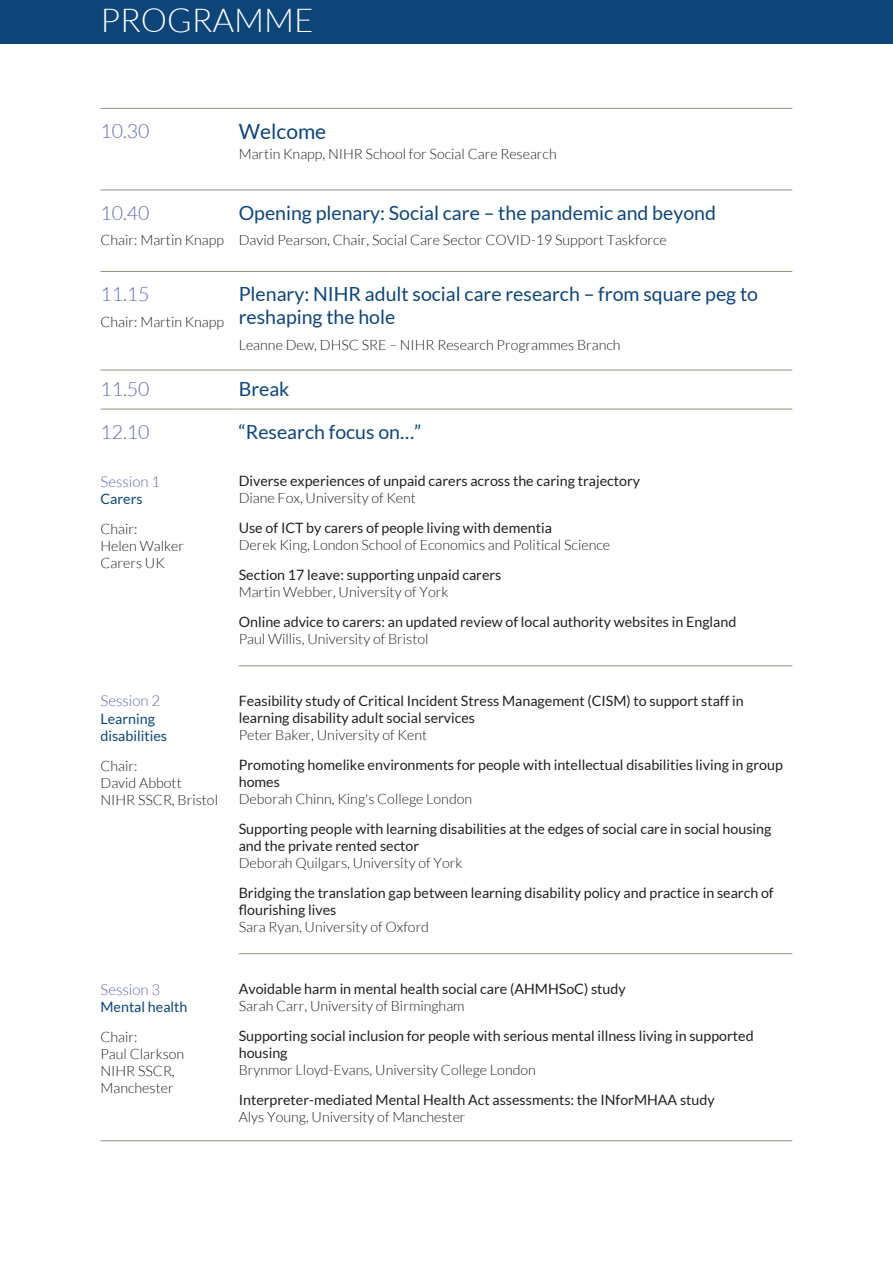
<style>
.page{position:relative;width:893px;height:1263px;background:#fff}
.page>*{position:absolute;margin:0;border:0;box-sizing:border-box;transform-origin:0 0}
.t1{font:300 33px "Lato";color:#fff}
.t2{font:21px "Lato";color:#0e4578}
.t3{font:19.5px/23.4px "Lato";color:#0e4578}
.t4{font:300 19.5px "Lato";color:#616ab1}
.t5{font:300 15px "Lato";color:#616ab1}
.t6{font:14.25px/17.1px "Lato";color:#231f20}
.t7{font:300 14.25px/17.1px "Lato";color:#231f20}
.t8{font:14.25px/17.1px "Lato";color:#0e4578}
</style>
<div class="page">
<hr style="left:239px;top:665px;width:553px;height:1px;background:#959384">
<hr style="left:239px;top:953px;width:553px;height:1px;background:#959384">
<hr style="left:100px;top:108px;width:692px;height:1px;background:#959384">
<hr style="left:100px;top:190px;width:692px;height:1px;background:#959384">
<hr style="left:100px;top:271px;width:692px;height:1px;background:#959384">
<hr style="left:100px;top:370px;width:692px;height:1px;background:#959384">
<hr style="left:100px;top:409px;width:139px;height:1px;background:#959384">
<hr style="left:239px;top:409px;width:553px;height:1px;background:#959384">
<hr style="left:100px;top:1140px;width:692px;height:1px;background:#959384">
<div style="left:0;top:0;width:893px;height:44px;background:#0e4578"></div>
<h1 class="t1" style="left:100px;top:-1px;width:215px">PROGRAMME</h1>
<h3 class="t4" style="left:100px;top:119px;width:51px">10.30</h3>
<h2 class="t2" style="left:239px;top:118px;width:89px">Welcome</h2>
<p class="t7" style="left:239px;top:145px;width:320px">Martin Knapp, NIHR School for Social Care Research</p>
<h3 class="t4" style="left:100px;top:200px;width:51px">10.40</h3>
<p class="t7" style="left:100px;top:231px;width:125px">Chair: Martin Knapp</p>
<h3 class="t4" style="left:100px;top:282px;width:51px">11.15</h3>
<p class="t7" style="left:100px;top:312px;width:125px">Chair: Martin Knapp</p>
<h3 class="t3" style="left:239px;top:200px;width:479px">Opening plenary: Social care – the pandemic and beyond</h3>
<p class="t7" style="left:239px;top:231px;width:430px">David Pearson, Chair, Social Care Sector COVID-19 Support Taskforce</p>
<h3 class="t3" style="left:239px;top:282px;width:521px">Plenary: NIHR adult social care research – from square peg to reshaping the hole</h3>
<p class="t7" style="left:239px;top:336px;width:383px">Leanne Dew, DHSC SRE – NIHR Research Programmes Branch</p>
<h3 class="t4" style="left:100px;top:376px;width:51px">11.50</h3>
<h3 class="t3" style="left:239px;top:376px;width:52px">Break</h3>
<h3 class="t4" style="left:100px;top:419px;width:51px">12.10</h3>
<h3 class="t3" style="left:239px;top:419px;width:184px">“Research focus on…”</h3>
<p class="t5" style="left:100px;top:472px;width:61px">Session 1</p>
<p class="t8" style="left:100px;top:490px;width:44px">Carers</p>
<p class="t7" style="left:100px;top:520px;width:85px">Chair:<br>Helen Walker<br>Carers UK</p>
<p class="t6" style="left:239px;top:472px;width:403px">Diverse experiences of unpaid carers across the caring trajectory</p>
<p class="t7" style="left:239px;top:489px;width:179px">Diane Fox, University of Kent</p>
<p class="t6" style="left:239px;top:519px;width:315px">Use of ICT by carers of people living with dementia</p>
<p class="t7" style="left:239px;top:536px;width:373px">Derek King, London School of Economics and Political Science</p>
<p class="t6" style="left:239px;top:566px;width:264px">Section 17 leave: supporting unpaid carers</p>
<p class="t7" style="left:239px;top:583px;width:211px">Martin Webber, University of York</p>
<p class="t6" style="left:239px;top:613px;width:499px">Online advice to carers: an updated review of local authority websites in England</p>
<p class="t7" style="left:239px;top:630px;width:191px">Paul Willis, University of Bristol</p>
<p class="t5" style="left:100px;top:691px;width:61px">Session 2</p>
<p class="t8" style="left:100px;top:709px;width:68px">Learning disabilities</p>
<p class="t7" style="left:100px;top:756px;width:119px">Chair:<br>David Abbott<br>NIHR SSCR, Bristol</p>
<p class="t5" style="left:100px;top:980px;width:61px">Session 3</p>
<p class="t8" style="left:100px;top:998px;width:88px">Mental health</p>
<p class="t7" style="left:100px;top:1028px;width:85px">Chair:<br>Paul Clarkson<br>NIHR SSCR,<br>Manchester</p>
<p class="t6" style="left:239px;top:691px;width:507px">Feasibility study of Critical Incident Stress Management (CISM) to support staff in learning disability adult social services</p>
<p class="t7" style="left:239px;top:726px;width:190px">Peter Baker, University of Kent</p>
<p class="t6" style="left:239px;top:756px;width:546px">Promoting homelike environments for people with intellectual disabilities living in group homes</p>
<p class="t7" style="left:239px;top:790px;width:235px">Deborah Chinn, King's College London</p>
<p class="t6" style="left:239px;top:820px;width:534px">Supporting people with learning disabilities at the edges of social care in social housing and the private rented sector</p>
<p class="t7" style="left:239px;top:854px;width:225px">Deborah Quilgars, University of York</p>
<p class="t6" style="left:239px;top:884px;width:537px">Bridging the translation gap between learning disability policy and practice in search of flourishing lives</p>
<p class="t7" style="left:239px;top:918px;width:192px">Sara Ryan, University of Oxford</p>
<p class="t6" style="left:239px;top:980px;width:388px">Avoidable harm in mental health social care (AHMHSoC) study</p>
<p class="t7" style="left:239px;top:997px;width:227px">Sarah Carr, University of Birmingham</p>
<p class="t6" style="left:239px;top:1027px;width:516px">Supporting social inclusion for people with serious mental illness living in supported housing</p>
<p class="t7" style="left:239px;top:1061px;width:299px">Brynmor Lloyd-Evans, University College London</p>
<p class="t6" style="left:239px;top:1091px;width:477px">Interpreter-mediated Mental Health Act assessments: the INforMHAA study</p>
<p class="t7" style="left:239px;top:1108px;width:228px">Alys Young, University of Manchester</p>
</div>
